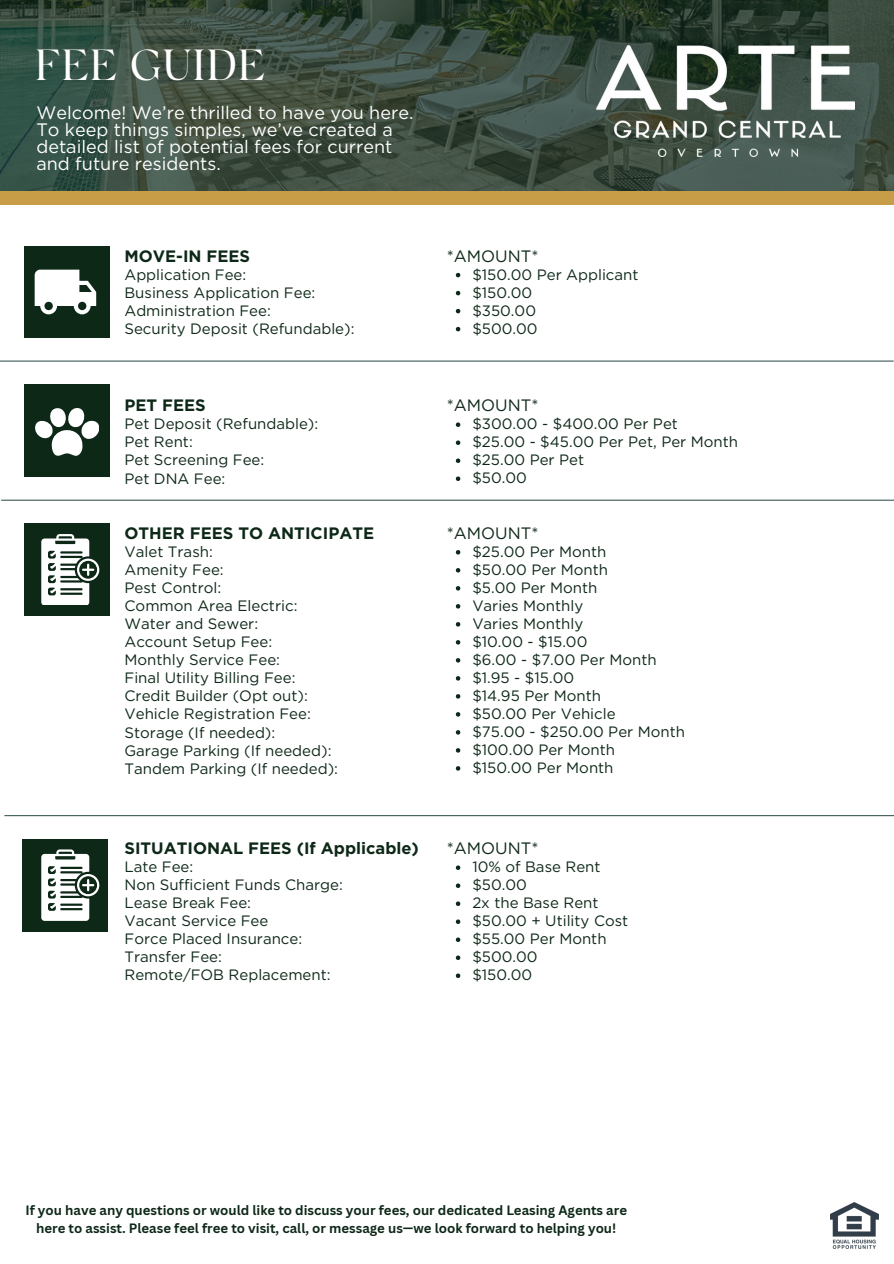
<style>
.page{position:relative;width:894px;height:1264px;background:#fff}
.page>*{position:absolute;margin:0;border:0;box-sizing:border-box;transform-origin:0 0}
.t1{font:43.5px "Silk Serif W00";color:#fff}
.t2{font:18px/16.8px "Gotham";color:#fff}
.t3{font:700 16.5px "Gotham";color:#0e2818}
.t4{font:16.5px "Gotham";color:#0e2818}
.t5{font:15px/18px "Gotham";color:#0e2818}
.t6{font:700 13.2px/18.3px "Canva Sans";color:#0e2818;text-align:center}
</style>
<div class="page">
<svg style="left:0;top:0;width:893px;height:191px;background:#3a4c40"></svg>
<div style="left:0;top:191px;width:893px;height:13px;background:#c79d47"></div>
<div style="left:24px;top:384px;width:85px;height:93px;background:#0e2818"></div>
<svg style="left:35px;top:408px;width:64px;height:48px"></svg>
<div style="left:24px;top:523px;width:85px;height:93px;background:#0e2818"></div>
<svg style="left:41px;top:534px;width:58px;height:71px"></svg>
<div style="left:24px;top:246px;width:85px;height:92px;background:#0e2818"></div>
<svg style="left:35px;top:269px;width:61px;height:45px"></svg>
<img style="left:830px;top:1202px;width:48px;height:46px">
<div style="left:23px;top:838px;width:85px;height:93px;background:#0e2818"></div>
<svg style="left:41px;top:849px;width:58px;height:71px"></svg>
<img style="left:596px;top:45px;width:258px;height:112px">
<hr style="left:0;top:360px;width:893px;height:1px;background:#3e5d58">
<hr style="left:1px;top:499px;width:892px;height:2px;background:#3e5d58">
<hr style="left:4px;top:815px;width:889px;height:1px;background:#3e5d58">
<svg style="left:455px;top:550px;width:5px;height:4px"></svg>
<svg style="left:455px;top:568px;width:5px;height:4px"></svg>
<svg style="left:455px;top:586px;width:5px;height:4px"></svg>
<svg style="left:455px;top:604px;width:5px;height:4px"></svg>
<svg style="left:455px;top:622px;width:5px;height:4px"></svg>
<svg style="left:455px;top:640px;width:5px;height:4px"></svg>
<svg style="left:455px;top:658px;width:5px;height:4px"></svg>
<svg style="left:455px;top:676px;width:5px;height:4px"></svg>
<svg style="left:455px;top:694px;width:5px;height:4px"></svg>
<svg style="left:455px;top:712px;width:5px;height:4px"></svg>
<svg style="left:455px;top:730px;width:5px;height:4px"></svg>
<svg style="left:455px;top:748px;width:5px;height:4px"></svg>
<svg style="left:455px;top:766px;width:5px;height:4px"></svg>
<svg style="left:455px;top:865px;width:5px;height:5px"></svg>
<svg style="left:455px;top:883px;width:5px;height:5px"></svg>
<svg style="left:455px;top:901px;width:5px;height:5px"></svg>
<svg style="left:455px;top:919px;width:5px;height:5px"></svg>
<svg style="left:455px;top:937px;width:5px;height:5px"></svg>
<svg style="left:455px;top:955px;width:5px;height:5px"></svg>
<svg style="left:455px;top:973px;width:5px;height:5px"></svg>
<svg style="left:455px;top:422px;width:5px;height:5px"></svg>
<svg style="left:455px;top:440px;width:5px;height:5px"></svg>
<svg style="left:455px;top:458px;width:5px;height:5px"></svg>
<svg style="left:455px;top:476px;width:5px;height:5px"></svg>
<svg style="left:455px;top:273px;width:5px;height:4px"></svg>
<svg style="left:455px;top:291px;width:5px;height:4px"></svg>
<svg style="left:455px;top:309px;width:5px;height:4px"></svg>
<svg style="left:455px;top:327px;width:5px;height:4px"></svg>
<p class="t1" style="left:35px;top:40px;width:232px">FEE GUIDE</p>
<p class="t2" style="left:36px;top:104px;width:378px">Welcome! We’re thrilled to have you here.<br>To keep things simples, we’ve created a detailed list of potential fees for current and future residents.</p>
<p class="t3" style="left:124px;top:246px;width:127px">MOVE-IN FEES</p>
<p class="t5" style="left:124px;top:265px;width:231px">Application Fee:<br>Business Application Fee:<br>Administration Fee:<br>Security Deposit (Refundable):</p>
<p class="t3" style="left:124px;top:395px;width:83px">PET FEES</p>
<p class="t5" style="left:124px;top:415px;width:195px">Pet Deposit (Refundable):<br>Pet Rent:<br>Pet Screening Fee:<br>Pet DNA Fee:</p>
<p class="t3" style="left:124px;top:523px;width:251px">OTHER FEES TO ANTICIPATE</p>
<p class="t5" style="left:124px;top:542px;width:215px">Valet Trash:<br>Amenity Fee:<br>Pest Control:<br>Common Area Electric:<br>Water and Sewer:<br>Account Setup Fee:<br>Monthly Service Fee:<br>Final Utility Billing Fee:<br>Credit Builder (Opt out):<br>Vehicle Registration Fee:<br>Storage (If needed):<br>Garage Parking (If needed):<br>Tandem Parking (If needed):</p>
<p class="t3" style="left:124px;top:838px;width:296px">SITUATIONAL FEES (If Applicable)</p>
<p class="t5" style="left:124px;top:857px;width:220px">Late Fee:<br>Non Sufficient Funds Charge:<br>Lease Break Fee:<br>Vacant Service Fee<br>Force Placed Insurance:<br>Transfer Fee:<br>Remote/FOB Replacement:</p>
<p class="t4" style="left:446px;top:246px;width:93px">*AMOUNT*</p>
<p class="t5" style="left:472px;top:265px;width:168px">$150.00 Per Applicant</p>
<p class="t5" style="left:472px;top:283px;width:61px">$150.00</p>
<p class="t5" style="left:472px;top:301px;width:65px">$350.00</p>
<h3 class="t5" style="left:472px;top:319px;width:67px">$500.00</h3>
<p class="t4" style="left:446px;top:395px;width:93px">*AMOUNT*</p>
<p class="t5" style="left:472px;top:415px;width:207px">$300.00 - $400.00 Per Pet</p>
<p class="t5" style="left:472px;top:433px;width:267px">$25.00 - $45.00 Per Pet, Per Month</p>
<p class="t5" style="left:472px;top:451px;width:113px">$25.00 Per Pet</p>
<p class="t5" style="left:472px;top:469px;width:56px">$50.00</p>
<h3 class="t4" style="left:446px;top:523px;width:93px">*AMOUNT*</h3>
<p class="t5" style="left:472px;top:542px;width:135px">$25.00 Per Month</p>
<h4 class="t5" style="left:472px;top:560px;width:137px">$50.00 Per Month</h4>
<h2 class="t5" style="left:472px;top:578px;width:127px">$5.00 Per Month</h2>
<p class="t5" style="left:472px;top:596px;width:112px">Varies Monthly</p>
<p class="t5" style="left:472px;top:614px;width:112px">Varies Monthly</p>
<p class="t5" style="left:472px;top:632px;width:117px">$10.00 - $15.00</p>
<p class="t5" style="left:472px;top:650px;width:186px">$6.00 - $7.00 Per Month</p>
<p class="t5" style="left:472px;top:668px;width:103px">$1.95 - $15.00</p>
<p class="t5" style="left:472px;top:686px;width:130px">$14.95 Per Month</p>
<h4 class="t5" style="left:472px;top:704px;width:145px">$50.00 Per Vehicle</h4>
<h2 class="t5" style="left:472px;top:722px;width:214px">$75.00 - $250.00 Per Month</h2>
<p class="t5" style="left:472px;top:740px;width:144px">$100.00 Per Month</p>
<p class="t5" style="left:472px;top:758px;width:143px">$150.00 Per Month</p>
<p class="t4" style="left:446px;top:838px;width:93px">*AMOUNT*</p>
<h4 class="t5" style="left:472px;top:857px;width:130px">10% of Base Rent</h4>
<h2 class="t5" style="left:472px;top:875px;width:56px">$50.00</h2>
<p class="t5" style="left:472px;top:893px;width:128px">2x the Base Rent</p>
<p class="t5" style="left:472px;top:911px;width:157px">$50.00 + Utility Cost</p>
<p class="t5" style="left:472px;top:929px;width:136px">$55.00 Per Month</p>
<p class="t5" style="left:472px;top:947px;width:67px">$500.00</p>
<p class="t5" style="left:472px;top:965px;width:61px">$150.00</p>
<h1 class="t6" style="left:25px;top:1200px;width:603px">If you have any questions or would like to discuss your fees, our dedicated Leasing Agents are here to assist. Please feel free to visit, call, or message us—we look forward to helping you!</h1>
</div>
